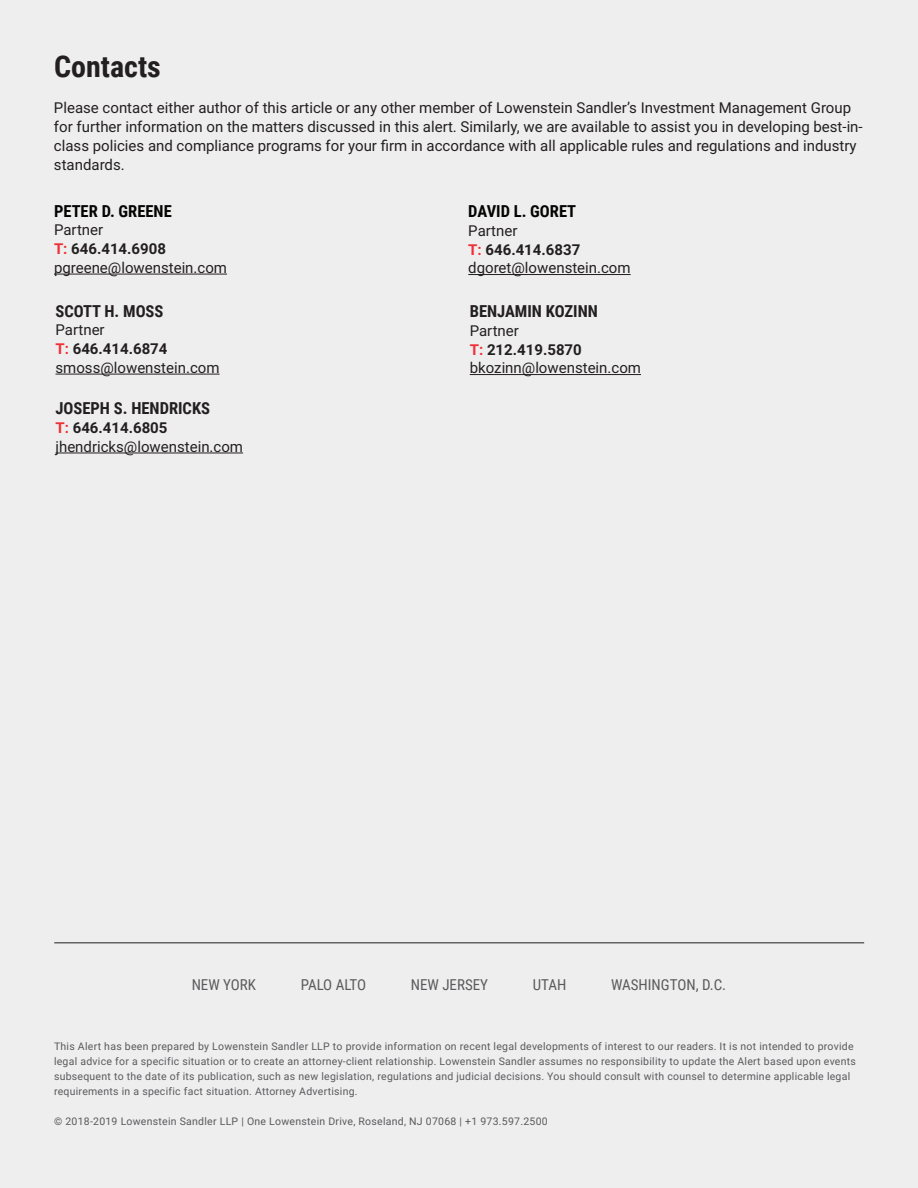
<style>
.page{position:relative;width:918px;height:1188px;background:#eeeeef}
.page>*{position:absolute;margin:0;border:0;box-sizing:border-box;transform-origin:0 0}
.t1{font:700 30px "Roboto Condensed";color:#231f20}
.t2{font:700 16.5px "Roboto Condensed";color:#231f20}
.t3{font:700 16.5px "Roboto Condensed";color:#040503}
.t4{font:15px/18.8px "Roboto";color:#231f20}
.t5{font:15px "Roboto Condensed";color:#5a595b}
.t6{font:15px "Roboto Condensed";letter-spacing:-.025em;color:#5a595b}
.t7{font:10.5px/15px "Roboto";letter-spacing:.025em;color:#5a595b}
.s1{font-weight:700;color:#ee3037}
.s2{font-weight:700}
</style>
<div class="page">
<hr style="left:54px;top:274px;width:173px;height:1px;background:#231f20">
<hr style="left:54px;top:942px;width:810px;height:1px;background:#231f20">
<hr style="left:468px;top:274px;width:163px;height:1px;background:#231f20">
<hr style="left:56px;top:374px;width:164px;height:1px;background:#231f20">
<hr style="left:470px;top:374px;width:171px;height:1px;background:#231f20">
<hr style="left:56px;top:453px;width:187px;height:1px;background:#231f20">
<h1 class="t1" style="left:54px;top:45px;width:108px">Contacts</h1>
<p class="t4" style="left:54px;top:98px;width:810px">Please contact either author of this article or any other member of Lowenstein Sandler’s Investment Management Group for further information on the matters discussed in this alert. Similarly, we are available to assist you in developing best-in&shy;class policies and compliance programs for your firm in accordance with all applicable rules and regulations and industry standards.</p>
<h2 class="t3" style="left:54px;top:199px;width:119px">PETER D. GREENE</h2>
<h3 class="t4" style="left:54px;top:220px;width:175px">Partner<br><span class="s1">T:</span> <span class="s2">646.414.6908 </span>pgreene@lowenstein.com</h3>
<h2 class="t2" style="left:56px;top:299px;width:109px">SCOTT H. MOSS</h2>
<h3 class="t4" style="left:56px;top:320px;width:166px">Partner<br><span class="s1">T:</span> <span class="s2">646.414.6874 </span>smoss@lowenstein.com</h3>
<h2 class="t2" style="left:56px;top:397px;width:156px">JOSEPH S. HENDRICKS</h2>
<h3 class="t4" style="left:56px;top:418px;width:189px"><span class="s1">T:</span> <span class="s2">646.414.6805 </span>jhendricks@lowenstein.com</h3>
<h2 class="t3" style="left:468px;top:200px;width:109px">DAVID L. GORET</h2>
<h3 class="t4" style="left:468px;top:221px;width:164px">Partner<br><span class="s1">T:</span> <span class="s2">646.414.6837 </span>dgoret@lowenstein.com</h3>
<h2 class="t2" style="left:470px;top:300px;width:130px">BENJAMIN KOZINN</h2>
<h3 class="t4" style="left:470px;top:321px;width:173px">Partner<br><span class="s1">T:</span> <span class="s2">212.419.5870 </span>bkozinn@lowenstein.com</h3>
<h3 class="t5" style="left:192px;top:974px;width:66px">NEW YORK</h3>
<h3 class="t6" style="left:301px;top:974px;width:67px">PALO ALTO</h3>
<h3 class="t5" style="left:411px;top:974px;width:79px">NEW JERSEY</h3>
<h3 class="t5" style="left:533px;top:974px;width:35px">UTAH</h3>
<h3 class="t5" style="left:611px;top:974px;width:117px">WASHINGTON, D.C.</h3>
<p class="t7" style="left:54px;top:1039px;width:803px">This Alert has been prepared by Lowenstein Sandler LLP to provide information on recent legal developments of interest to our readers. It is not intended to provide legal advice for a specific situation or to create an attorney-client relationship. Lowenstein Sandler assumes no responsibility to update the Alert based upon events subsequent to the date of its publication, such as new legislation, regulations and judicial decisions. You should consult with counsel to determine applicable legal requirements in a specific fact situation. Attorney Advertising.</p>
<p class="t7" style="left:54px;top:1114px;width:495px">© 2018-2019 Lowenstein Sandler LLP | One Lowenstein Drive, Roseland, NJ 07068 | +1 973.597.2500</p>
</div>
